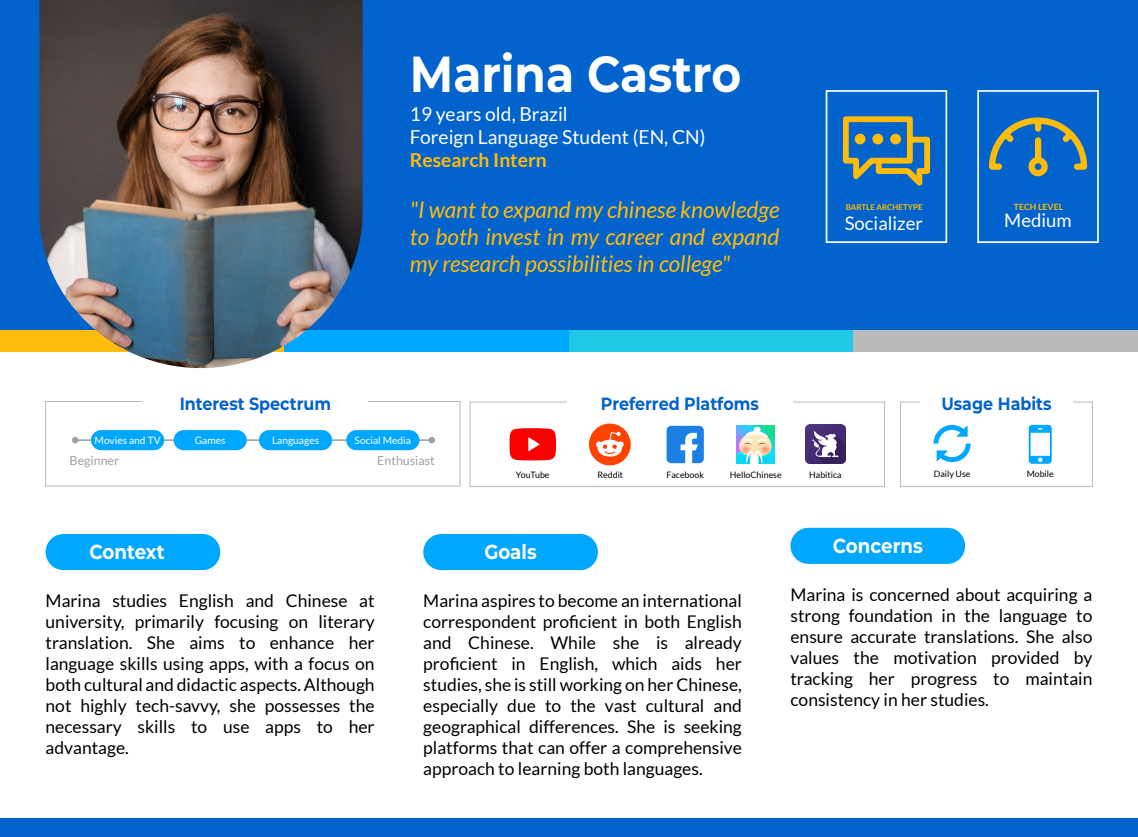
<style>
.page{position:relative;width:1138px;height:837px;background:#fff}
.page>*{position:absolute;margin:0;border:0;box-sizing:border-box;transform-origin:0 0}
.t1{font:700 50.57px "Montserrat";color:#fff;scale:.9 1}
.t2{font:italic 22.75px/27.3px "Lato";color:#fdbb0b;text-align:justify}
.t3{font:700 20.3px "Montserrat";color:#fff;scale:.9 1}
.t4{font:19.25px/23.1px "Lato";color:#fff}
.t5{font:700 19.25px "Lato";color:#fdbb0b}
.t6{font:18.55px "Lato";color:#fff}
.t7{font:700 17.68px "Montserrat";color:#0163cb;scale:.9 1}
.t8{font:17.5px/21px "Lato";color:#000;text-align:justify}
.t9{font:12.51px "Lato";color:#a0a0a0}
.t10{font:10.24px "Lato";color:#fff}
.t11{font:8.84px "Lato";color:#000}
.t12{font:700 8.66px "Lato";color:#fdbb0b}
.t13{font:700 7.96px "Lato";color:#fdbb0b}
</style>
<div class="page">
<div style="left:0;top:329px;width:284px;height:22px;background:#fdbb0b"></div>
<div style="left:284px;top:329px;width:285px;height:22px;background:#00a7ff"></div>
<div style="left:569px;top:329px;width:284px;height:22px;background:#1fc9e6"></div>
<div style="left:853px;top:329px;width:285px;height:22px;background:#b8babc"></div>
<div style="left:0;top:0;width:1138px;height:329px;background:#0163cb"></div>
<img style="left:39px;top:0;width:323px;height:368px">
<div style="left:825px;top:90px;width:122px;height:153px;border:2px solid #fff"></div>
<div style="left:977px;top:90px;width:121px;height:153px;border:2px solid #fff"></div>
<hr style="left:75px;top:439px;width:357px;height:2px;background:#a0a0a0">
<div style="left:174px;top:430px;width:73px;height:20px;background:#00a7ff;border-radius:10px"></div>
<div style="left:259px;top:430px;width:73px;height:20px;background:#00a7ff;border-radius:10px"></div>
<div style="left:346px;top:430px;width:73px;height:20px;background:#00a7ff;border-radius:10px"></div>
<div style="left:91px;top:430px;width:73px;height:20px;background:#00a7ff;border-radius:10px"></div>
<div style="left:72px;top:436px;width:6px;height:7px;background:#a0a0a0;border-radius:50%"></div>
<div style="left:428px;top:436px;width:7px;height:7px;background:#a0a0a0;border-radius:50%"></div>
<div style="left:45px;top:401px;width:415px;height:85px;border:1px solid #bababa"></div>
<div style="left:142px;top:393px;width:226px;height:23px;background:#fff"></div>
<div style="left:469px;top:401px;width:415px;height:85px;border:1px solid #bababa"></div>
<div style="left:567px;top:393px;width:225px;height:23px;background:#fff"></div>
<svg style="left:509px;top:428px;width:47px;height:32px;background:#f91e1f"></svg>
<img style="left:806px;top:424px;width:39px;height:39px">
<div style="left:900px;top:401px;width:192px;height:85px;border:1px solid #bababa"></div>
<div style="left:920px;top:393px;width:152px;height:23px;background:#fff"></div>
<div style="left:0;top:818px;width:1138px;height:18px;background:#0163cb"></div>
<div style="left:46px;top:534px;width:174px;height:36px;background:#00a7ff;border-radius:18px"></div>
<div style="left:423px;top:534px;width:175px;height:36px;background:#00a7ff;border-radius:18px"></div>
<div style="left:790px;top:527px;width:175px;height:36px;background:#00a7ff;border-radius:18px"></div>
<svg style="left:589px;top:423px;width:41px;height:42px"></svg>
<svg style="left:666px;top:425px;width:38px;height:38px"></svg>
<img style="left:736px;top:425px;width:38px;height:38px">
<svg style="left:1028px;top:424px;width:23px;height:39px"></svg>
<svg style="left:843px;top:116px;width:87px;height:70px"></svg>
<div style="left:854px;top:134px;width:11px;height:10px;background:#fdbb0b;border-radius:50%"></div>
<div style="left:890px;top:134px;width:11px;height:10px;background:#fdbb0b;border-radius:50%"></div>
<div style="left:872px;top:134px;width:11px;height:10px;background:#fdbb0b;border-radius:50%"></div>
<svg style="left:989px;top:117px;width:98px;height:60px"></svg>
<svg style="left:933px;top:425px;width:37px;height:38px"></svg>
<p class="t7" style="left:180px;top:390px;width:170px">Interest Spectrum</p>
<h1 class="t1" style="left:410px;top:38px;width:370px">Marina Castro</h1>
<p class="t4" style="left:410px;top:102px;width:297px">19 years old, Brazil<br>Foreign Language Student (EN, CN)</p>
<p class="t5" style="left:410px;top:149px;width:138px">Research Intern</p>
<h2 class="t2" style="left:410px;top:196px;width:371px">"I want to expand my chinese knowledge to both invest in my career and expand my research possibilities in college"</h2>
<p class="t13" style="left:845px;top:202px;width:78px">BARTLE ARCHETYPE</p>
<p class="t6" style="left:844px;top:212px;width:80px">Socializer</p>
<p class="t12" style="left:1014px;top:202px;width:51px">TECH LEVEL</p>
<p class="t6" style="left:1004px;top:210px;width:69px">Medium</p>
<p class="t7" style="left:601px;top:391px;width:177px">Preferred Platfoms</p>
<p class="t7" style="left:941px;top:391px;width:124px">Usage Habits</p>
<p class="t10" style="left:95px;top:434px;width:67px">Movies and TV</p>
<p class="t10" style="left:195px;top:434px;width:32px">Games</p>
<p class="t10" style="left:272px;top:434px;width:49px">Languages</p>
<p class="t10" style="left:354px;top:434px;width:58px">Social Media</p>
<p class="t9" style="left:70px;top:453px;width:51px">Beginner</p>
<p class="t9" style="left:377px;top:453px;width:59px">Enthusiast</p>
<p class="t11" style="left:516px;top:469px;width:35px">YouTube</p>
<p class="t11" style="left:597px;top:469px;width:27px">Reddit</p>
<p class="t11" style="left:666px;top:469px;width:39px">Facebook</p>
<p class="t11" style="left:730px;top:469px;width:53px">HelloChinese</p>
<p class="t11" style="left:809px;top:469px;width:34px">Habitica</p>
<p class="t11" style="left:933px;top:468px;width:38px">Daily Use</p>
<p class="t11" style="left:1026px;top:468px;width:29px">Mobile</p>
<p class="t3" style="left:89px;top:536px;width:85px">Context</p>
<p class="t8" style="left:46px;top:590px;width:330px">Marina studies English and Chinese at university, primarily focusing on literary translation. She aims to enhance her language skills using apps, with a focus on both cultural and didactic aspects. Although not highly tech-savvy, she possesses the necessary skills to use apps to her advantage.</p>
<p class="t3" style="left:484px;top:536px;width:60px">Goals</p>
<p class="t8" style="left:423px;top:590px;width:320px">Marina aspires to become an international correspondent proficient in both English and Chinese. While she is already proficient in English, which aids her studies, she is still working on her Chinese, especially due to the vast cultural and geographical differences. She is seeking platforms that can offer a comprehensive approach to learning both languages.</p>
<p class="t3" style="left:832px;top:530px;width:101px">Concerns</p>
<p class="t8" style="left:790px;top:583px;width:303px">Marina is concerned about acquiring a strong foundation in the language to ensure accurate translations. She also values the motivation provided by tracking her progress to maintain consistency in her studies.</p>
</div>
